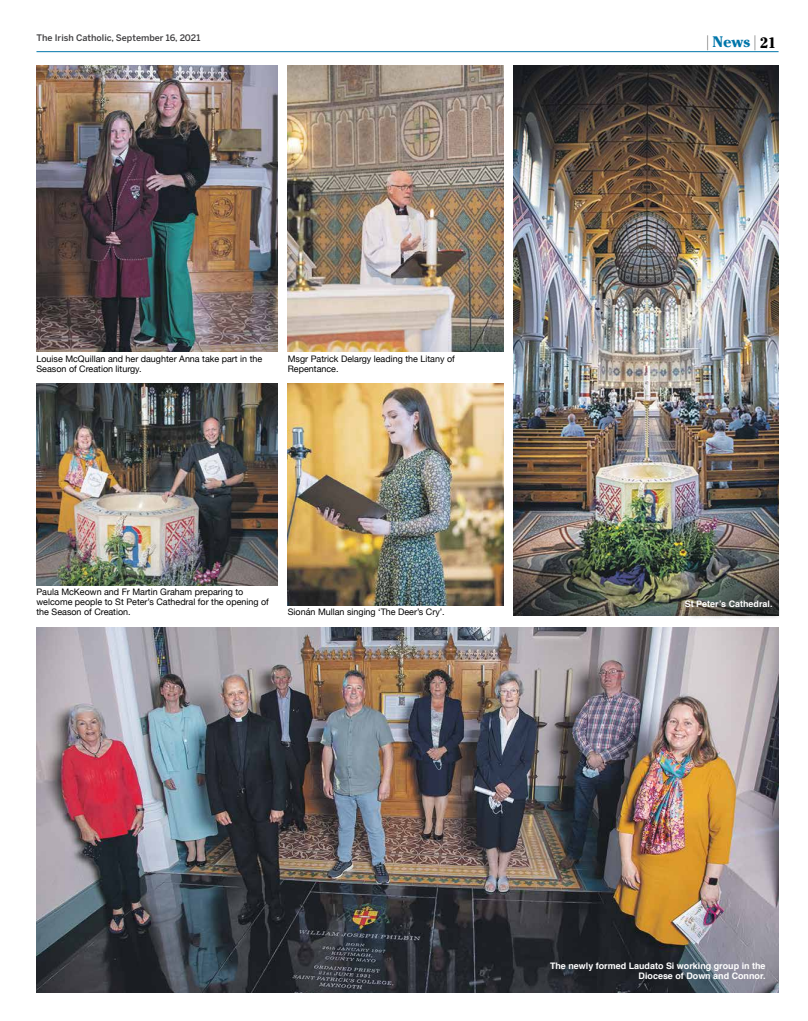
<style>
.page{position:relative;width:808px;height:1021px;background:#fff}
.page>*{position:absolute;margin:0;border:0;box-sizing:border-box;transform-origin:0 0}
.t1{font:700 expanded 15.9px "Criterion URWTOT";letter-spacing:-.01em;color:#0076aa}
.t2{font:9px/10px "Helvetica Neue";color:#000}
.t3{font:700 9px/10px "Helvetica";color:#fff;text-align:right}
.t4{font:500 9px "Benton Sans";color:#414042}
.s1{font-family:"Helvetica LT";font-weight:400;font-stretch:normal;font-size:14.9px;color:#000}
.s2{font-family:"Helvetica LT";font-weight:400;font-stretch:normal;color:#fff}
.s3{color:#000}
</style>
<div class="page">
<hr style="left:36px;top:51px;width:742px;height:1px;background:#0076aa">
<img style="left:36px;top:66px;width:241px;height:286px">
<img style="left:288px;top:66px;width:216px;height:286px">
<img style="left:36px;top:384px;width:241px;height:201px">
<img style="left:288px;top:384px;width:216px;height:221px">
<img style="left:513px;top:66px;width:265px;height:549px">
<img style="left:36px;top:627px;width:742px;height:365px">
<div style="left:687px;top:602px;width:93px;height:18px;background:#000;opacity:.75"></div>
<p class="t4" style="left:36px;top:33px;width:165px">The Irish Catholic, September 16, 2021</p>
<p class="t2" style="left:36px;top:354px;width:227px">Louise McQuillan and her daughter Anna take part in the<br>Season of Creation liturgy.</p>
<p class="t2" style="left:288px;top:354px;width:168px">Msgr Patrick Delargy leading the Litany of<br>Repentance.</p>
<p class="t2" style="left:36px;top:587px;width:234px">Paula McKeown and Fr Martin Graham preparing to welcome people to St Peter’s Cathedral for the opening of the Season of Creation.</p>
<p class="t2" style="left:288px;top:607px;width:158px">Sionán Mullan singing ‘The Deer’s Cry’.</p>
<h1 class="t1" style="left:707px;top:32px;width:71px"><span class="s1">|</span> News <span class="s1">|</span><span class="s2">|</span><span class="s3">21</span></h1>
<p class="t3" style="left:685px;top:599px;width:89px">St Peter’s Cathedral.</p>
<p class="t3" style="left:550px;top:960px;width:217px">The newly formed Laudato Si working group in the<br>Diocese of Down and Connor.</p>
</div>
